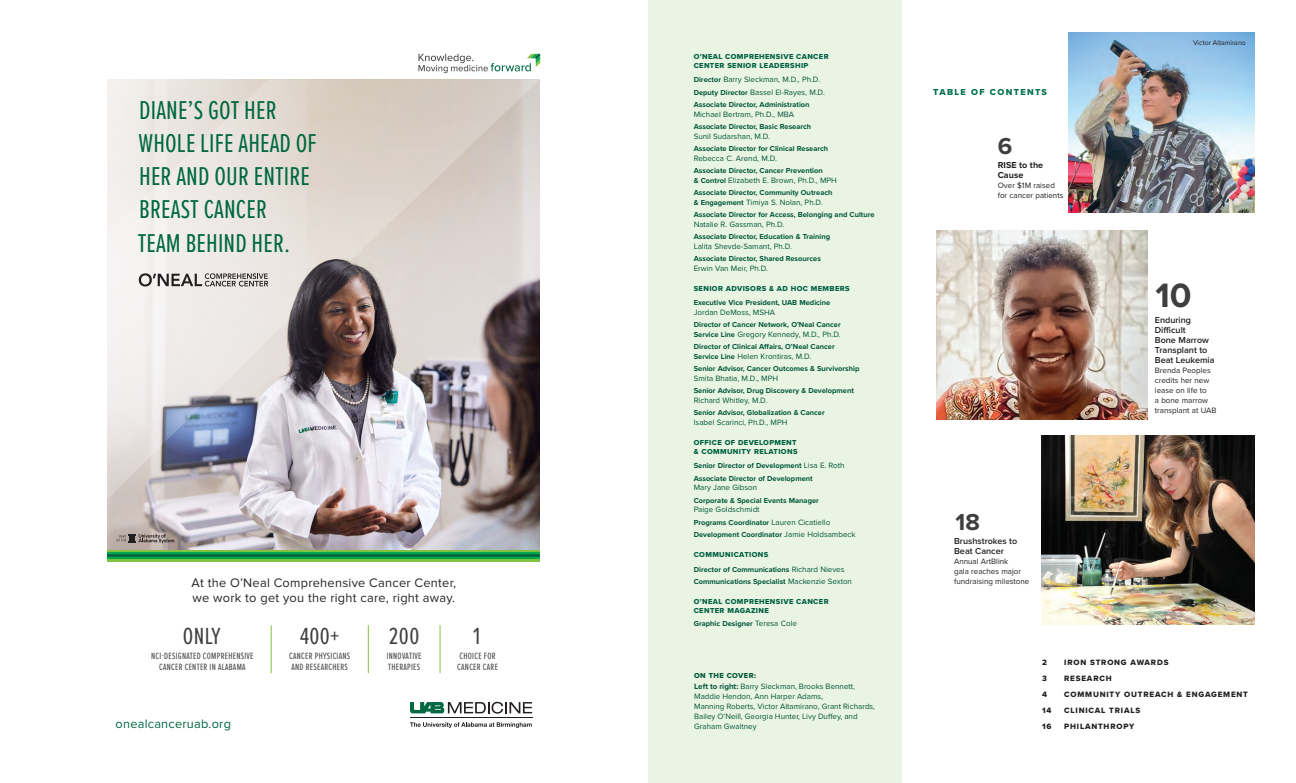
<style>
.page{position:relative;width:1296px;height:783px;background:#fff}
.page>*{position:absolute;margin:0;border:0;box-sizing:border-box;transform-origin:0 0}
.t1{font:700 35px "Proxima Nova";color:#3e3e3f}
.t2{font:26.8px/33.2px "Proxima Nova Ex Cn";letter-spacing:.005em;color:#006941}
.t3{font:24.2px "Proxima Nova Ex Cn";letter-spacing:.02em;color:#3e3f41}
.t4{font:700 23.9px "Proxima Nova";color:#3e3e3f}
.t5{font:12.8px/15.3px "Proxima Nova";letter-spacing:.02em;color:#242627}
.t6{font:12.7px "Proxima Nova";letter-spacing:.02em;color:#006941}
.t7{font:9.4px/11.3px "Proxima Nova Ex Cn";letter-spacing:.03em;color:#3e3f41}
.t8{font:600 9px/10px "Proxima Nova";color:#231f20}
.t9{font:9px "Proxima Nova Extrabld";letter-spacing:.15em;color:#007049}
.t10{font:700 9px/10px "Proxima Nova";color:#231f20}
.t11{font:8px/10px "Proxima Nova";color:#005838}
.t12{font:8px/10px "Proxima Nova";color:#231f20}
.t13{font:8px "Proxima Nova Extrabld";letter-spacing:.1em;color:#231f20}
.t14{font:700 7.5px "Proxima Nova";color:#005838}
.t15{font:7.5px/9px "Proxima Nova Extrabld";letter-spacing:.05em;color:#006142}
.t16{font:7.5px "Proxima Nova Extrabld";letter-spacing:.05em;color:#005838}
.t17{font:7px "Proxima Nova";color:#231f20}
.s1{font-weight:700;font-size:7.5px}
.s2{font-weight:400;font-size:8px}
.s3{font-weight:700}
</style>
<div class="page">
<div style="left:648px;top:0;width:253px;height:783px;background:#eaf4e3"></div>
<img style="left:936px;top:231px;width:211px;height:189px">
<img style="left:1041px;top:436px;width:213px;height:189px">
<img style="left:1068px;top:33px;width:186px;height:180px">
<img style="left:107px;top:79px;width:433px;height:472px">
<svg style="left:410px;top:702px;width:122px;height:12px"></svg>
<svg style="left:410px;top:722px;width:122px;height:6px"></svg>
<hr style="left:410px;top:717px;width:122px;height:1px;background:#231f20">
<hr style="left:271px;top:625px;width:1px;height:48px;background:#81c340">
<hr style="left:368px;top:625px;width:1px;height:48px;background:#81c340">
<hr style="left:440px;top:625px;width:1px;height:48px;background:#81c340">
<svg style="left:139px;top:273px;width:129px;height:13px;background:#a4a09f"></svg>
<hr style="left:108px;top:550px;width:432px;height:2px;background:#81c340">
<hr style="left:108px;top:559px;width:432px;height:2px;background:#81c340">
<hr style="left:108px;top:552px;width:432px;height:3px;background:#00a94d">
<hr style="left:108px;top:557px;width:432px;height:2px;background:#00a94d">
<hr style="left:108px;top:555px;width:432px;height:2px;background:#006941">
<svg style="left:418px;top:54px;width:122px;height:19px"></svg>
<svg style="left:117px;top:534px;width:59px;height:9px"></svg>
<p class="t2" style="left:138px;top:94px;width:181px">DIANE’S GOT HER<br>WHOLE LIFE AHEAD OF<br>HER AND OUR ENTIRE<br>BREAST CANCER<br>TEAM BEHIND HER.</p>
<p class="t5" style="left:192px;top:576px;width:266px">At the O’Neal Comprehensive Cancer Center, we work to get you the right care, right away.</p>
<p class="t3" style="left:183px;top:625px;width:39px">ONLY</p>
<p class="t7" style="left:151px;top:650px;width:104px;text-align:center">NCI-DESIGNATED COMPREHENSIVE<br>CANCER CENTER IN ALABAMA</p>
<p class="t6" style="left:116px;top:718px;width:117px">onealcanceruab.org</p>
<p class="t3" style="left:300px;top:625px;width:41px">400+</p>
<p class="t7" style="left:289px;top:650px;width:63px">CANCER PHYSICIANS<br>AND RESEARCHERS</p>
<p class="t3" style="left:389px;top:625px;width:32px">200</p>
<p class="t7" style="left:387px;top:650px;width:36px">INNOVATIVE<br>THERAPIES</p>
<p class="t3" style="left:473px;top:625px;width:9px">1</p>
<p class="t7" style="left:457px;top:650px;width:42px">CHOICE FOR<br>CANCER CARE</p>
<p class="t15" style="left:694px;top:52px;width:136px">O’NEAL COMPREHENSIVE CANCER<br>CENTER SENIOR LEADERSHIP</p>
<p class="t11" style="left:694px;top:74px;width:128px"><span class="s1">Director</span> Barry Sleckman, M.D., Ph.D.</p>
<p class="t11" style="left:694px;top:87px;width:133px"><span class="s1">Deputy Director</span> Bassel El-Rayes, M.D.</p>
<p class="t14" style="left:694px;top:99px;width:117px">Associate Director, Administration</p>
<p class="t11" style="left:694px;top:109px;width:102px">Michael Bertram, Ph.D., MBA</p>
<p class="t14" style="left:694px;top:121px;width:119px">Associate Director, Basic Research</p>
<p class="t11" style="left:694px;top:131px;width:78px">Sunil Sudarshan, M.D.</p>
<p class="t14" style="left:694px;top:143px;width:136px">Associate Director for Clinical Research</p>
<p class="t11" style="left:694px;top:153px;width:85px">Rebecca C. Arend, M.D.</p>
<p class="t14" style="left:694px;top:165px;width:131px">Associate Director, Cancer Prevention</p>
<p class="t11" style="left:694px;top:175px;width:145px"><span class="s1">&amp; Control</span> Elizabeth E. Brown, Ph.D., MPH</p>
<p class="t14" style="left:694px;top:187px;width:140px">Associate Director, Community Outreach</p>
<p class="t11" style="left:694px;top:197px;width:131px"><span class="s1">&amp; Engagement</span> Timiya S. Nolan, Ph.D.</p>
<p class="t14" style="left:694px;top:209px;width:182px">Associate Director for Access, Belonging and Culture</p>
<p class="t11" style="left:694px;top:219px;width:92px">Natalie R. Gassman, Ph.D.</p>
<p class="t14" style="left:694px;top:231px;width:138px">Associate Director, Education &amp; Training</p>
<p class="t11" style="left:694px;top:241px;width:100px">Lalita Shevde-Samant, Ph.D.</p>
<p class="t14" style="left:694px;top:253px;width:129px">Associate Director, Shared Resources</p>
<p class="t11" style="left:694px;top:263px;width:76px">Erwin Van Meir, Ph.D.</p>
<p class="t15" style="left:694px;top:284px;width:157px">SENIOR ADVISORS &amp; AD HOC MEMBERS</p>
<p class="t14" style="left:694px;top:297px;width:138px">Executive Vice President, UAB Medicine</p>
<p class="t11" style="left:694px;top:307px;width:83px">Jordan DeMoss, MSHA</p>
<p class="t14" style="left:694px;top:319px;width:149px">Director of Cancer Network, O’Neal Cancer</p>
<p class="t11" style="left:694px;top:329px;width:148px"><span class="s1">Service Line</span> Gregory Kennedy, M.D., Ph.D.</p>
<p class="t14" style="left:694px;top:341px;width:143px">Director of Clinical Affairs, O’Neal Cancer</p>
<p class="t11" style="left:694px;top:351px;width:119px"><span class="s1">Service Line</span> Helen Krontiras, M.D.</p>
<p class="t14" style="left:694px;top:363px;width:167px">Senior Advisor, Cancer Outcomes &amp; Survivorship</p>
<p class="t11" style="left:694px;top:373px;width:86px">Smita Bhatia, M.D., MPH</p>
<p class="t14" style="left:694px;top:385px;width:162px">Senior Advisor, Drug Discovery &amp; Development</p>
<p class="t11" style="left:694px;top:395px;width:75px">Richard Whitley, M.D.</p>
<p class="t14" style="left:694px;top:407px;width:133px">Senior Advisor, Globalization &amp; Cancer</p>
<p class="t11" style="left:694px;top:417px;width:95px">Isabel Scarinci, Ph.D., MPH</p>
<p class="t15" style="left:694px;top:438px;width:105px">OFFICE OF DEVELOPMENT &amp; COMMUNITY RELATIONS</p>
<p class="t14" style="left:694px;top:460px;width:152px">Senior Director of Development <span class="s2">Lisa E. Roth</span></p>
<p class="t14" style="left:694px;top:473px;width:121px">Associate Director of Development</p>
<p class="t11" style="left:694px;top:482px;width:65px">Mary Jane Gibson</p>
<p class="t14" style="left:694px;top:495px;width:127px">Corporate &amp; Special Events Manager</p>
<p class="t11" style="left:694px;top:504px;width:67px">Paige Goldschmidt</p>
<p class="t14" style="left:694px;top:517px;width:138px">Programs Coordinator <span class="s2">Lauren Cicatiello</span></p>
<p class="t14" style="left:694px;top:529px;width:163px">Development Coordinator <span class="s2">Jamie Holdsambeck</span></p>
<p class="t15" style="left:694px;top:550px;width:76px">COMMUNICATIONS</p>
<p class="t14" style="left:694px;top:564px;width:152px">Director of Communications <span class="s2">Richard Nieves</span></p>
<p class="t14" style="left:694px;top:576px;width:160px">Communications Specialist <span class="s2">Mackenzie Sexton</span></p>
<p class="t15" style="left:694px;top:597px;width:136px">O’NEAL COMPREHENSIVE CANCER<br>CENTER MAGAZINE</p>
<p class="t14" style="left:694px;top:618px;width:105px">Graphic Designer <span class="s2">Teresa Cole</span></p>
<p class="t16" style="left:694px;top:669px;width:63px">ON THE COVER:</p>
<p class="t11" style="left:694px;top:681px;width:182px"><span class="s3">Left to right:</span> Barry Sleckman, Brooks Bennett, Maddie Hendon, Ann Harper Adams,<br>Manning Roberts, Victor Altamirano, Grant Richards, Bailey O’Neill, Georgia Hunter, Livy Duffey, and Graham Gwaltney</p>
<p class="t9" style="left:933px;top:85px;width:115px">TABLE OF CONTENTS</p>
<p class="t4" style="left:998px;top:129px;width:16px">6</p>
<p class="t10" style="left:998px;top:160px;width:47px">RISE to the<br>Cause</p>
<p class="t12" style="left:998px;top:180px;width:67px">Over $1M raised for cancer patients</p>
<p class="t4" style="left:956px;top:504px;width:26px">18</p>
<p class="t8" style="left:954px;top:535px;width:65px">Brushstrokes to<br>Beat Cancer</p>
<p class="t12" style="left:954px;top:556px;width:77px">Annual ArtBlink<br>gala reaches major fundraising milestone</p>
<p class="t17" style="left:1193px;top:37px;width:54px">Victor Altamirano</p>
<p class="t1" style="left:1156px;top:269px;width:38px">10</p>
<p class="t8" style="left:1155px;top:314px;width:61px">Enduring<br>Difficult<br>Bone Marrow<br>Transplant to<br>Beat Leukemia</p>
<p class="t12" style="left:1155px;top:365px;width:63px">Brenda Peoples credits her new lease on life to<br>a bone marrow transplant at UAB</p>
<p class="t13" style="left:1042px;top:656px;width:6px">2</p>
<p class="t13" style="left:1064px;top:656px;width:106px">IRON STRONG AWARDS</p>
<p class="t13" style="left:1042px;top:672px;width:6px">3</p>
<p class="t13" style="left:1064px;top:672px;width:49px">RESEARCH</p>
<p class="t13" style="left:1042px;top:688px;width:6px">4</p>
<p class="t13" style="left:1064px;top:688px;width:185px">COMMUNITY OUTREACH &amp; ENGAGEMENT</p>
<p class="t13" style="left:1042px;top:704px;width:11px">14</p>
<p class="t13" style="left:1064px;top:704px;width:78px">CLINICAL TRIALS</p>
<p class="t13" style="left:1042px;top:720px;width:11px">16</p>
<p class="t13" style="left:1064px;top:720px;width:72px">PHILANTHROPY</p>
</div>
